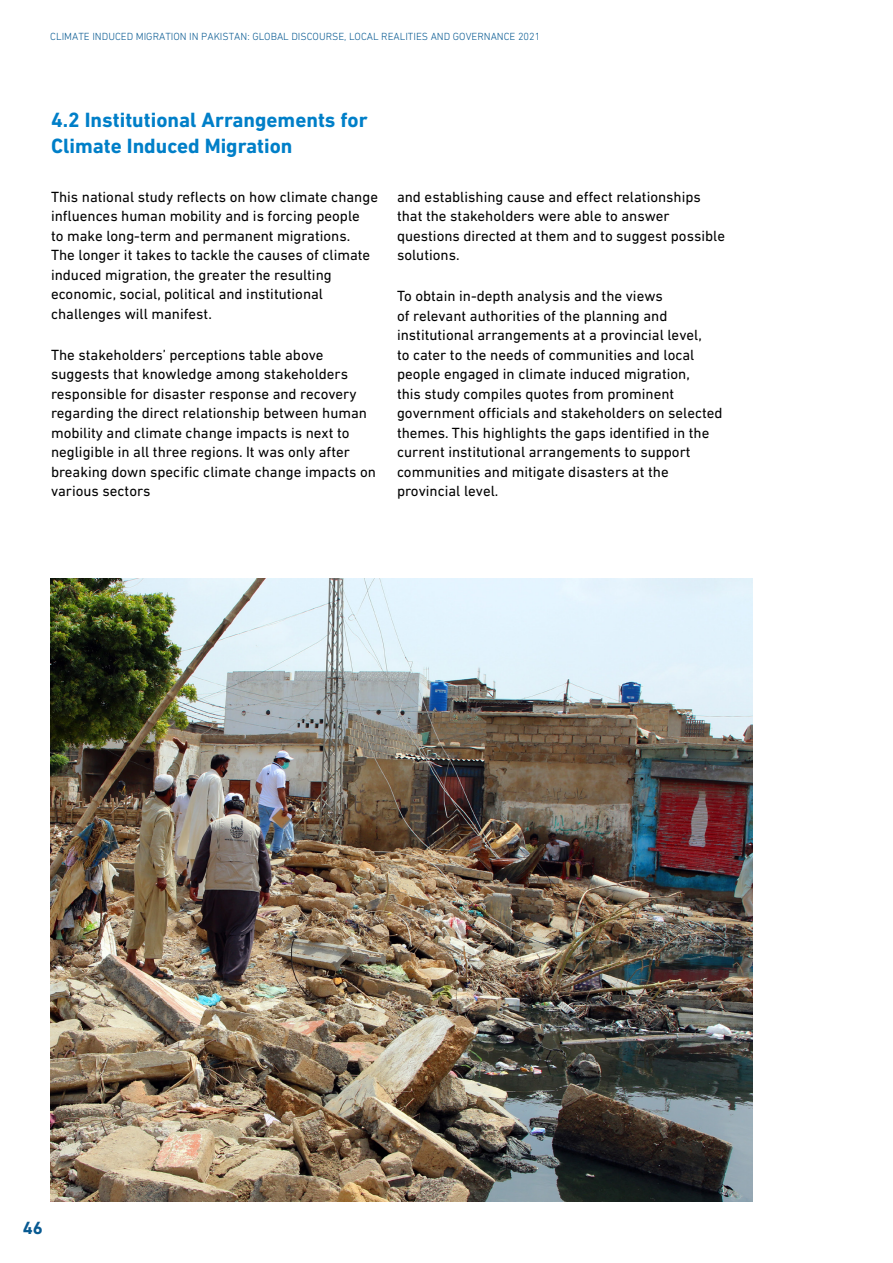
<style>
.page{position:relative;width:893px;height:1263px;background:#fff}
.page>*{position:absolute;margin:0;border:0;box-sizing:border-box;transform-origin:0 0}
.t1{font:700 21px/25.5px "DIN Next LT Pro";color:#007fc8}
.t2{font:700 18px "DIN Next LT Pro";color:#085a92}
.t3{font:15px/19.5px "DIN Next LT Pro";color:#000}
.t4{font:300 10.5px "DIN Next LT Pro";color:#085a92}
</style>
<div class="page">
<img style="left:50px;top:579px;width:702px;height:622px">
<p class="t4" style="left:50px;top:30px;width:492px">CLIMATE INDUCED MIGRATION IN PAKISTAN: GLOBAL DISCOURSE, LOCAL REALITIES AND GOVERNANCE 2021</p>
<h1 class="t1" style="left:51px;top:107px;width:318px">4.2 Institutional Arrangements for<br>Climate Induced Migration</h1>
<p class="t3" style="left:51px;top:187px;width:329px">This national study reflects on how climate change influences human mobility and is forcing people<br>to make long-term and permanent migrations.<br>The longer it takes to tackle the causes of climate induced migration, the greater the resulting economic, social, political and institutional challenges will manifest.</p>
<p class="t3" style="left:51px;top:345px;width:327px">The stakeholders’ perceptions table above suggests that knowledge among stakeholders responsible for disaster response and recovery regarding the direct relationship between human mobility and climate change impacts is next to negligible in all three regions. It was only after breaking down specific climate change impacts on various sectors</p>
<p class="t3" style="left:397px;top:187px;width:329px">and establishing cause and effect relationships that the stakeholders were able to answer questions directed at them and to suggest possible solutions.</p>
<p class="t3" style="left:397px;top:286px;width:327px">To obtain in-depth analysis and the views<br>of relevant authorities of the planning and institutional arrangements at a provincial level,<br>to cater to the needs of communities and local people engaged in climate induced migration,<br>this study compiles quotes from prominent government officials and stakeholders on selected themes. This highlights the gaps identified in the current institutional arrangements to support communities and mitigate disasters at the provincial level.</p>
<p class="t2" style="left:23px;top:1217px;width:22px">46</p>
</div>
